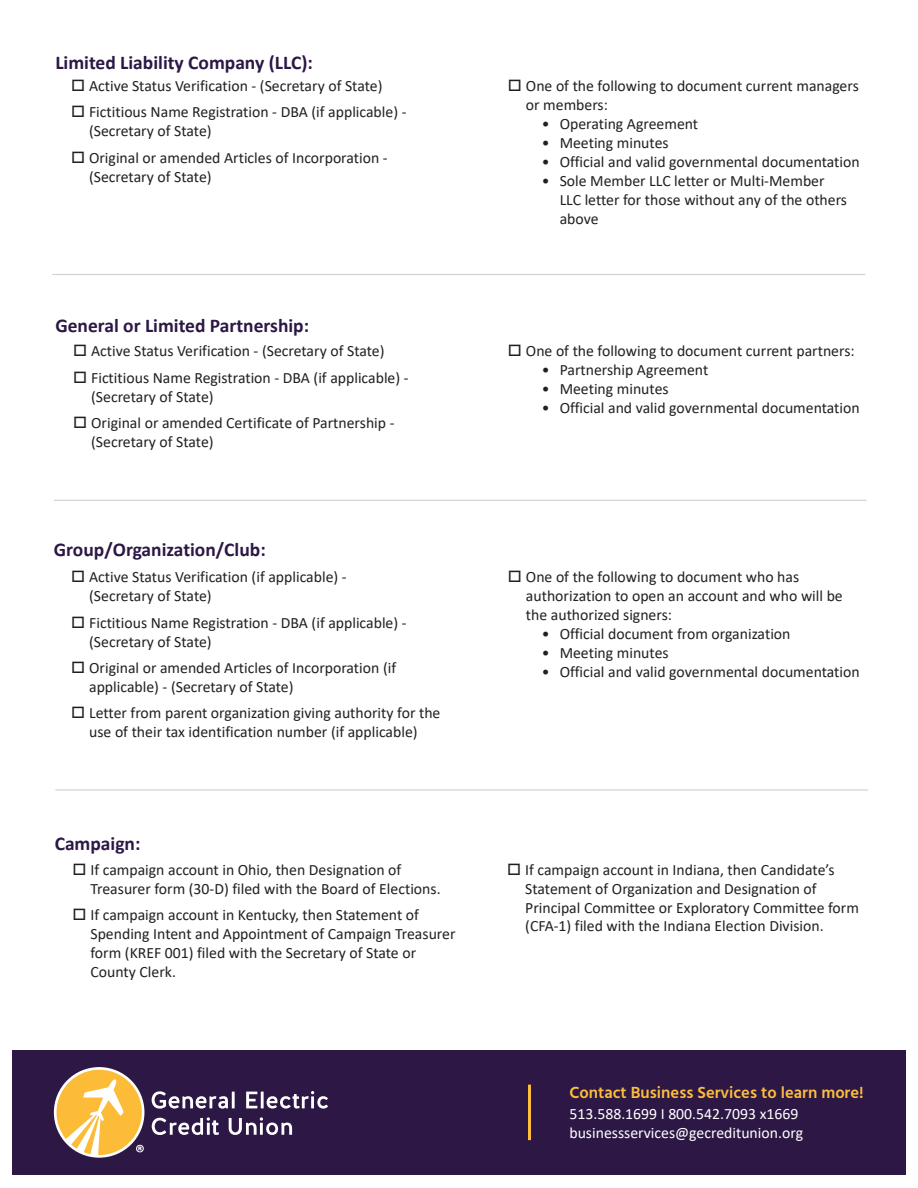
<style>
.page{position:relative;width:918px;height:1188px;background:#fff}
.page>*{position:absolute;margin:0;border:0;box-sizing:border-box;transform-origin:0 0}
.t1{font:700 19.5px "Calibri";color:#2c1745}
.t2{font:600 16.5px "Hind";color:#febe3b}
.t3{font:15.75px/18.9px "Calibri";color:#231f20}
.t4{font:15.75px/18.9px "Calibri";color:#fff}
</style>
<div class="page">
<hr style="left:52px;top:274px;width:813px;height:1px;background:#d1d2d4">
<hr style="left:54px;top:500px;width:813px;height:1px;background:#d1d2d4">
<div style="left:12px;top:1050px;width:894px;height:125px;background:#2c1745"></div>
<hr style="left:528px;top:1085px;width:3px;height:55px;background:#febe3b">
<svg style="left:152px;top:1091px;width:76px;height:18px"></svg>
<hr style="left:232px;top:1092px;width:3px;height:16px;background:#fff">
<svg style="left:246px;top:1092px;width:11px;height:16px"></svg>
<hr style="left:261px;top:1092px;width:3px;height:16px;background:#fff">
<svg style="left:267px;top:1091px;width:61px;height:18px"></svg>
<svg style="left:152px;top:1117px;width:67px;height:18px"></svg>
<svg style="left:229px;top:1117px;width:63px;height:18px"></svg>
<svg style="left:56px;top:1068px;width:88px;height:88px"></svg>
<hr style="left:55px;top:789px;width:813px;height:2px;background:#d1d2d4">
<p class="t1" style="left:55px;top:49px;width:259px">Limited Liability Company (LLC):</p>
<p class="t3" style="left:89px;top:72px;width:319px;line-height:26.4px">Active Status Verification - (Secretary of State)<br>Fictitious Name Registration - DBA (if applicable) -</p>
<p class="t3" style="left:89px;top:117px;width:300px;line-height:26.4px">(Secretary of State)<br>Original or amended Articles of Incorporation -</p>
<p class="t3" style="left:89px;top:167px;width:124px">(Secretary of State)</p>
<p class="t1" style="left:55px;top:312px;width:255px">General or Limited Partnership:</p>
<p class="t3" style="left:91px;top:337px;width:319px;line-height:26.4px">Active Status Verification - (Secretary of State)<br>Fictitious Name Registration - DBA (if applicable) -</p>
<p class="t3" style="left:91px;top:383px;width:305px;line-height:26.4px">(Secretary of State)<br>Original or amended Certificate of Partnership -</p>
<p class="t3" style="left:91px;top:432px;width:124px">(Secretary of State)</p>
<p class="t1" style="left:54px;top:536px;width:213px">Group/Organization/Club:</p>
<p class="t3" style="left:89px;top:567px;width:259px">Active Status Verification (if applicable) - (Secretary of State)</p>
<p class="t3" style="left:89px;top:613px;width:319px">Fictitious Name Registration - DBA (if applicable) - (Secretary of State)</p>
<p class="t3" style="left:89px;top:658px;width:309px">Original or amended Articles of Incorporation (if applicable) - (Secretary of State)</p>
<p class="t3" style="left:89px;top:703px;width:353px">Letter from parent organization giving authority for the use of their tax identification number (if applicable)</p>
<p class="t1" style="left:55px;top:830px;width:87px">Campaign:</p>
<p class="t3" style="left:90px;top:860px;width:352px">If campaign account in Ohio, then Designation of<br>Treasurer form (30-D) filed with the Board of Elections.</p>
<p class="t3" style="left:90px;top:905px;width:367px">If campaign account in Kentucky, then Statement of Spending Intent and Appointment of Campaign Treasurer form (KREF 001) filed with the Secretary of State or County Clerk.</p>
<p class="t3" style="left:526px;top:76px;width:334px">One of the following to document current managers or members:</p>
<p class="t3" style="left:542px;top:114px;width:158px">• Operating Agreement</p>
<p class="t3" style="left:542px;top:133px;width:129px">• Meeting minutes</p>
<p class="t3" style="left:542px;top:152px;width:320px">• Official and valid governmental documentation</p>
<p class="t3" style="left:560px;top:171px;width:289px;text-indent:-18px">• Sole Member LLC letter or Multi-Member<br>LLC letter for those without any of the others above</p>
<p class="t3" style="left:526px;top:341px;width:330px">One of the following to document current partners:</p>
<p class="t3" style="left:542px;top:360px;width:168px">• Partnership Agreement</p>
<p class="t3" style="left:542px;top:379px;width:129px">• Meeting minutes</p>
<p class="t3" style="left:542px;top:398px;width:320px">• Official and valid governmental documentation</p>
<p class="t3" style="left:526px;top:567px;width:318px">One of the following to document who has authorization to open an account and who will be the authorized signers:</p>
<p class="t3" style="left:542px;top:624px;width:250px">• Official document from organization</p>
<p class="t3" style="left:542px;top:643px;width:129px">• Meeting minutes</p>
<p class="t3" style="left:542px;top:662px;width:320px">• Official and valid governmental documentation</p>
<p class="t3" style="left:525px;top:860px;width:335px">If campaign account in Indiana, then Candidate’s Statement of Organization and Designation of Principal Committee or Exploratory Committee form (CFA-1) filed with the Indiana Election Division.</p>
<p class="t2" style="left:569px;top:1081px;width:296px">Contact Business Services to learn more!</p>
<p class="t4" style="left:569px;top:1104px;width:235px">513.588.1699 I 800.542.7093 x1669 businessservices@gecreditunion.org</p>
</div>
